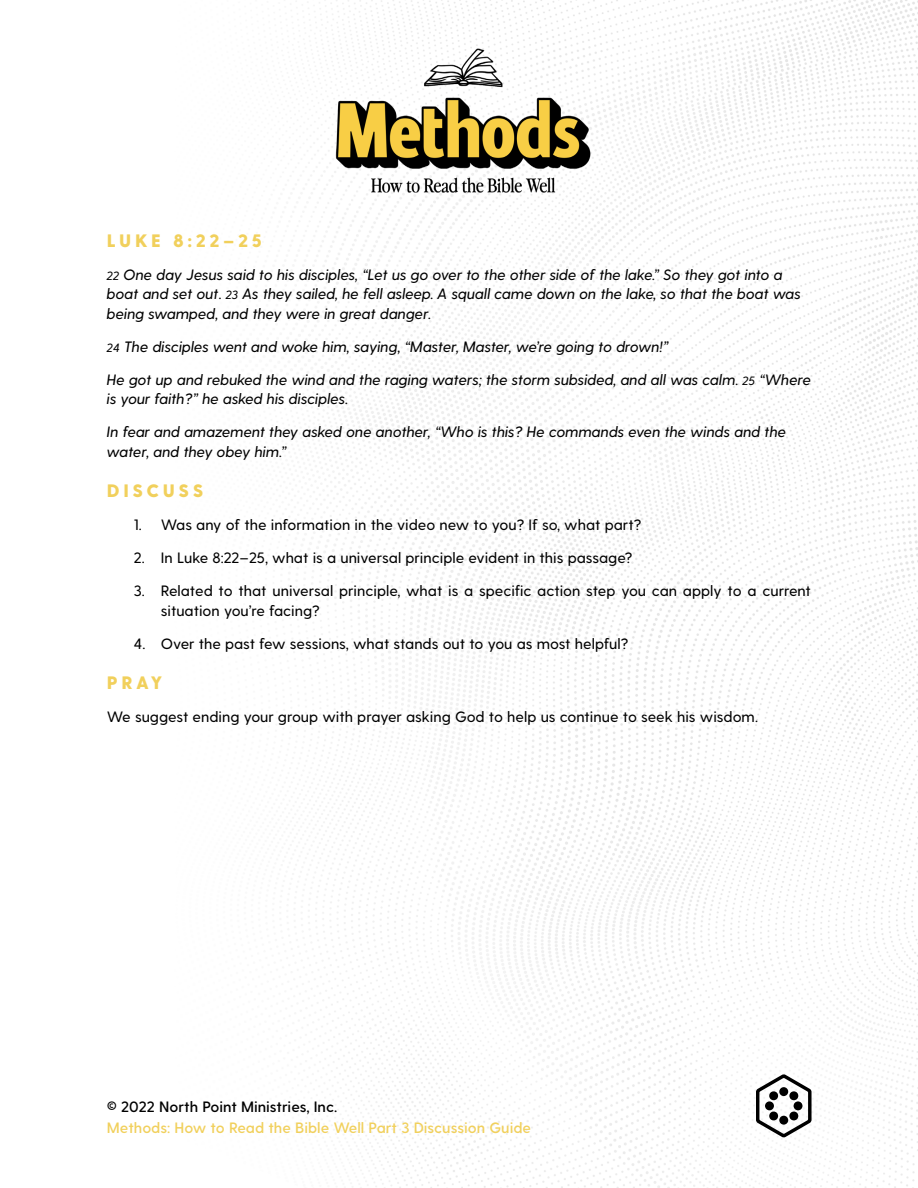
<style>
.page{position:relative;width:918px;height:1188px;background:#fff}
.page>*{position:absolute;margin:0;border:0;box-sizing:border-box;transform-origin:0 0}
.Paragraph_Style{font:800 18px "Greycliff CF";letter-spacing:.2em;color:#f1d05c}
.Paragraph_Style-2{font:italic 500 15px/19.5px "Greycliff CF";color:#000}
.Paragraph_Style-3{font:500 15px/19.5px "Greycliff CF";color:#000}
.t1{font:600 15px "Greycliff CF";color:#f1d05c}
.t2{font:600 15px "Greycliff CF";color:#000}
.s1{font-size:12px}
</style>
<div class="page">
<img style="left:307px;top:1px;width:611px;height:1187px">
<svg style="left:756px;top:1074px;width:56px;height:63px"></svg>
<img style="left:307px;top:45px;width:361px;height:150px">
<p class="Paragraph_Style" style="left:107px;top:229px;width:156px">LUKE 8:22–25</p>
<p class="Paragraph_Style-2" style="left:107px;top:265px;width:696px"><span class="s1">22</span> One day Jesus said to his disciples, “Let us go over to the other side of the lake.” So they got into a boat and set out. <span class="s1">23</span> As they sailed, he fell asleep. A squall came down on the lake, so that the boat was being swamped, and they were in great danger.</p>
<p class="Paragraph_Style-2" style="left:107px;top:337px;width:563px"><span class="s1">24</span> The disciples went and woke him, saying, “Master, Master, we’re going to drown!”</p>
<p class="Paragraph_Style-2" style="left:107px;top:370px;width:706px">He got up and rebuked the wind and the raging waters; the storm subsided, and all was calm. <span class="s1">25</span> “Where is your faith?” he asked his disciples.</p>
<p class="Paragraph_Style-2" style="left:107px;top:422px;width:681px">In fear and amazement they asked one another, “Who is this? He commands even the winds and the water, and they obey him.”</p>
<p class="Paragraph_Style" style="left:107px;top:480px;width:98px">DISCUSS</p>
<p class="Paragraph_Style-3" style="left:134px;top:516px;width:509px">1. Was any of the information in the video new to you? If so, what part?</p>
<p class="Paragraph_Style-3" style="left:134px;top:549px;width:500px">2. In Luke 8:22–25, what is a universal principle evident in this passage?</p>
<p class="Paragraph_Style-3" style="left:161px;top:582px;width:652px;text-indent:-27px">3. Related to that universal principle, what is a specific action step you can apply to a current situation you’re facing?</p>
<p class="Paragraph_Style-3" style="left:134px;top:634px;width:496px">4. Over the past few sessions, what stands out to you as most helpful?</p>
<p class="Paragraph_Style" style="left:107px;top:672px;width:57px">PRAY</p>
<p class="Paragraph_Style-3" style="left:107px;top:708px;width:653px">We suggest ending your group with prayer asking God to help us continue to seek his wisdom.</p>
<p class="t2" style="left:107px;top:1098px;width:232px">© 2022 North Point Ministries, Inc.</p>
<p class="t1" style="left:107px;top:1119px;width:426px">Methods: How to Read the Bible Well Part 3 Discussion Guide</p>
</div>
